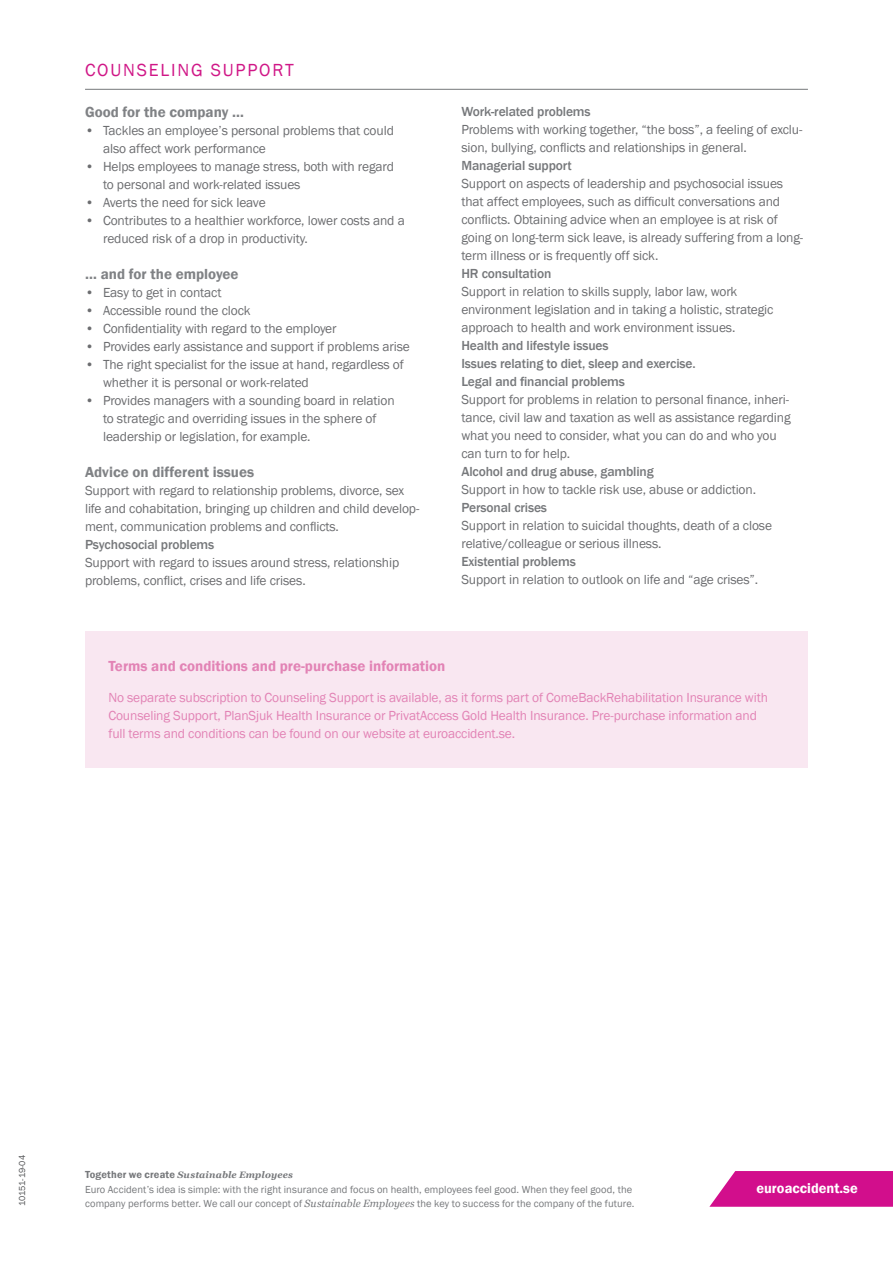
<style>
.page{position:relative;width:893px;height:1263px;background:#fff}
.page>*{position:absolute;margin:0;border:0;box-sizing:border-box;transform-origin:0 0}
.t1{font:18px "Franklin Gothic";letter-spacing:.1em;color:#d01787}
.Bullets_9{font:600 15px "Franklin Gothic";color:#808285}
.t2{font:600 15px "Franklin Gothic";color:#e283b5}
.t3{font:600 14.4px "Franklin Gothic";color:#fff}
.Bullets_9-2{font:13.5px/18px "Franklin Gothic";letter-spacing:-.01em;color:#6c6d70}
.t4{font:13.5px/18px "Franklin Gothic";letter-spacing:-.01em;color:#e283b5}
.Bullets_9-3{font:500 13.5px "Franklin Gothic";letter-spacing:-.01em;color:#76787b}
.t5{font:10.5px/13.5px "Franklin Gothic";letter-spacing:.01em;color:#76787b}
.t6{font:italic 700 9.3px "Georgia";letter-spacing:.015em;color:#76787b}
.Bröd{font:9px "Franklin Gothic";letter-spacing:-.025em;color:#57585a}
.s1{font-weight:600}
.s2{font-family:"Franklin Gothic";font-weight:600;font-style:normal;font-size:10.5px}
.s3{font-family:"Georgia";font-style:italic}
</style>
<div class="page">
<div style="left:85px;top:631px;width:723px;height:136px;background:#f9e7f1"></div>
<hr style="left:85px;top:89px;width:723px;height:1px;background:#76787b">
<svg style="left:709px;top:1171px;width:184px;height:36px;background:#d52195"></svg>
<p class="t1" style="left:85px;top:59px;width:210px">COUNSELING SUPPORT</p>
<p class="Bullets_9" style="left:85px;top:103px;width:161px">Good for the company …</p>
<p class="Bullets_9-2" style="left:85px;top:122px;width:310px"><span class="s1">•</span> Tackles an employee’s personal problems that could</p>
<p class="Bullets_9-2" style="left:103px;top:140px;width:164px">also affect work performance</p>
<p class="Bullets_9-2" style="left:85px;top:158px;width:310px"><span class="s1">•</span> Helps employees to manage stress, both with regard</p>
<p class="Bullets_9-2" style="left:103px;top:176px;width:199px">to personal and work-related issues</p>
<p class="Bullets_9-2" style="left:85px;top:194px;width:182px"><span class="s1">•</span> Averts the need for sick leave</p>
<p class="Bullets_9-2" style="left:85px;top:212px;width:321px"><span class="s1">•</span> Contributes to a healthier workforce, lower costs and a</p>
<p class="Bullets_9-2" style="left:103px;top:230px;width:206px">reduced risk of a drop in productivity.</p>
<p class="Bullets_9" style="left:85px;top:265px;width:155px">… and for the employee</p>
<p class="Bullets_9-2" style="left:85px;top:284px;width:138px"><span class="s1">•</span> Easy to get in contact</p>
<p class="Bullets_9-2" style="left:85px;top:302px;width:167px"><span class="s1">•</span> Accessible round the clock</p>
<p class="Bullets_9-2" style="left:85px;top:320px;width:253px"><span class="s1">•</span> Confidentiality with regard to the employer</p>
<p class="Bullets_9-2" style="left:85px;top:338px;width:326px"><span class="s1">•</span> Provides early assistance and support if problems arise</p>
<p class="Bullets_9-2" style="left:85px;top:356px;width:320px"><span class="s1">•</span> The right specialist for the issue at hand, regardless of</p>
<p class="Bullets_9-2" style="left:103px;top:374px;width:207px">whether it is personal or work-related</p>
<p class="Bullets_9-2" style="left:85px;top:392px;width:311px"><span class="s1">•</span> Provides managers with a sounding board in relation</p>
<p class="Bullets_9-2" style="left:103px;top:410px;width:275px">to strategic and overriding issues in the sphere of</p>
<p class="Bullets_9-2" style="left:103px;top:428px;width:209px">leadership or legislation, for example.</p>
<p class="Bullets_9" style="left:85px;top:463px;width:171px">Advice on different issues</p>
<p class="Bullets_9-2" style="left:85px;top:482px;width:321px">Support with regard to relationship problems, divorce, sex</p>
<p class="Bullets_9-2" style="left:85px;top:500px;width:336px">life and cohabitation, bringing up children and child develop&shy;ment, communication problems and conflicts.</p>
<p class="Bullets_9-3" style="left:85px;top:536px;width:131px">Psychosocial problems</p>
<p class="Bullets_9-2" style="left:85px;top:554px;width:316px">Support with regard to issues around stress, relationship</p>
<p class="Bullets_9-2" style="left:85px;top:572px;width:222px">problems, conflict, crises and life crises.</p>
<p class="Bullets_9-3" style="left:461px;top:103px;width:131px">Work-related problems</p>
<p class="Bullets_9-2" style="left:461px;top:121px;width:343px">Problems with working together, “the boss”, a feeling of exclu&shy;sion, bullying, conflicts and relationships in general.</p>
<p class="Bullets_9-3" style="left:461px;top:157px;width:112px">Managerial support</p>
<p class="Bullets_9-2" style="left:461px;top:175px;width:323px">Support on aspects of leadership and psychosocial issues</p>
<p class="Bullets_9-2" style="left:461px;top:193px;width:320px">that affect employees, such as difficult conversations and</p>
<p class="Bullets_9-2" style="left:461px;top:211px;width:343px">conflicts. Obtaining advice when an employee is at risk of going on long-term sick leave, is already suffering from a long&shy;term illness or is frequently off sick.</p>
<p class="Bullets_9-3" style="left:461px;top:265px;width:92px">HR consultation</p>
<p class="Bullets_9-2" style="left:461px;top:283px;width:277px">Support in relation to skills supply, labor law, work</p>
<p class="Bullets_9-2" style="left:461px;top:301px;width:314px">environment legislation and in taking a holistic, strategic</p>
<p class="Bullets_9-2" style="left:461px;top:319px;width:276px">approach to health and work environment issues.</p>
<p class="Bullets_9-3" style="left:461px;top:337px;width:149px">Health and lifestyle issues</p>
<p class="Bullets_9-3" style="left:461px;top:355px;width:236px">Issues relating to diet, sleep and exercise.</p>
<p class="Bullets_9-3" style="left:461px;top:373px;width:165px">Legal and financial problems</p>
<p class="Bullets_9-2" style="left:461px;top:391px;width:331px">Support for problems in relation to personal finance, inheri&shy;tance, civil law and taxation as well as assistance regarding</p>
<p class="Bullets_9-2" style="left:461px;top:427px;width:317px">what you need to consider, what you can do and who you</p>
<p class="Bullets_9-2" style="left:461px;top:445px;width:110px">can turn to for help.</p>
<p class="Bullets_9-3" style="left:461px;top:463px;width:194px">Alcohol and drug abuse, gambling</p>
<p class="Bullets_9-2" style="left:461px;top:481px;width:296px">Support in how to tackle risk use, abuse or addiction.</p>
<p class="Bullets_9-3" style="left:461px;top:499px;width:87px">Personal crises</p>
<p class="Bullets_9-2" style="left:461px;top:517px;width:312px">Support in relation to suicidal thoughts, death of a close</p>
<p class="Bullets_9-2" style="left:461px;top:535px;width:202px">relative/colleague or serious illness.</p>
<p class="Bullets_9-3" style="left:461px;top:553px;width:116px">Existential problems</p>
<p class="Bullets_9-2" style="left:461px;top:571px;width:298px">Support in relation to outlook on life and “age crises”.</p>
<p class="t2" style="left:108px;top:657px;width:338px">Terms and conditions and pre-purchase information</p>
<p class="t4" style="left:108px;top:689px;width:661px">No separate subscription to Counseling Support is available, as it forms part of ComeBackRehabilitation Insurance with<br>Counseling Support, PlanSjuk Health Insurance or PrivatAccess Gold Health Insurance. Pre-purchase information and full terms and conditions can be found on our website at euroaccident.se.</p>
<p class="Bröd" style="left:16px;top:1206px;width:52px;rotate:-90deg">10151-19-04</p>
<p class="t6" style="left:85px;top:1168px;width:209px"><span class="s2">Together we create</span> Sustainable Employees</p>
<p class="t5" style="left:85px;top:1183px;width:551px">Euro Accident’s idea is simple: with the right insurance and focus on health, employees feel good. When they feel good, the company performs better. We call our concept of <span class="s3">Sustainable Employees</span> the key to success for the company of the future.</p>
<p class="t3" style="left:756px;top:1179px;width:103px">euroaccident.se</p>
</div>
